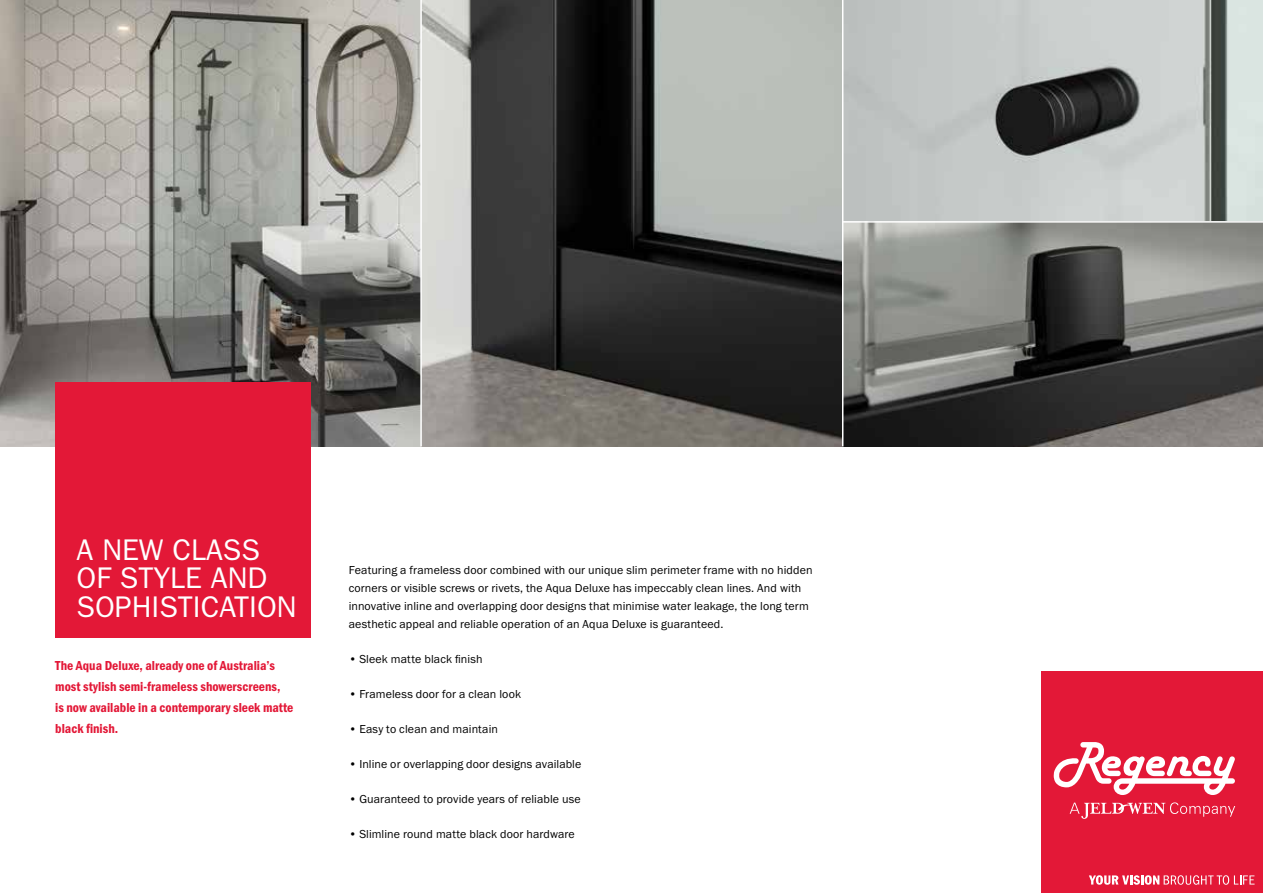
<style>
.page{position:relative;width:1263px;height:893px;background:#fff}
.page>*{position:absolute;margin:0;border:0;box-sizing:border-box;transform-origin:0 0}
.t1{font:30px/28.5px "Franklin Gothic";color:#fff}
.t2{font:13.5px/21px "Franklin Gothic URW Con Dem";color:#e31837}
.t3{font:12px/18px "Franklin Gothic URW Boo";letter-spacing:.01em;color:#000}
</style>
<div class="page">
<img style="left:0;top:0;width:1263px;height:446px">
<hr style="left:842px;top:0;width:1px;height:446px;background:#fff">
<hr style="left:420px;top:0;width:2px;height:446px;background:#fff">
<hr style="left:842px;top:221px;width:421px;height:2px;background:#fff">
<div style="left:55px;top:383px;width:255px;height:255px;background:#e31837"></div>
<div style="left:1042px;top:672px;width:221px;height:221px;background:#e31837"></div>
<svg style="left:1054px;top:742px;width:181px;height:53px"></svg>
<svg style="left:1070px;top:802px;width:165px;height:17px"></svg>
<svg style="left:1089px;top:875px;width:165px;height:10px"></svg>
<h1 class="t1" style="left:77px;top:535px;width:222px">A NEW CLASS<br>OF STYLE AND<br>SOPHISTICATION</h1>
<p class="t2" style="left:55px;top:655px;width:240px">The Aqua Deluxe, already one of Australia’s most stylish semi-frameless showerscreens,<br>is now available in a contemporary sleek matte black finish.</p>
<p class="t3" style="left:349px;top:561px;width:465px">Featuring a frameless door combined with our unique slim perimeter frame with no hidden corners or visible screws or rivets, the Aqua Deluxe has impeccably clean lines. And with innovative inline and overlapping door designs that minimise water leakage, the long term aesthetic appeal and reliable operation of an Aqua Deluxe is guaranteed.</p>
<p class="t3" style="left:349px;top:650px;width:135px">• Sleek matte black finish</p>
<p class="t3" style="left:349px;top:685px;width:174px">• Frameless door for a clean look</p>
<p class="t3" style="left:349px;top:720px;width:151px">• Easy to clean and maintain</p>
<p class="t3" style="left:349px;top:755px;width:234px">• Inline or overlapping door designs available</p>
<p class="t3" style="left:349px;top:790px;width:234px">• Guaranteed to provide years of reliable use</p>
<p class="t3" style="left:349px;top:825px;width:227px">• Slimline round matte black door hardware</p>
</div>
